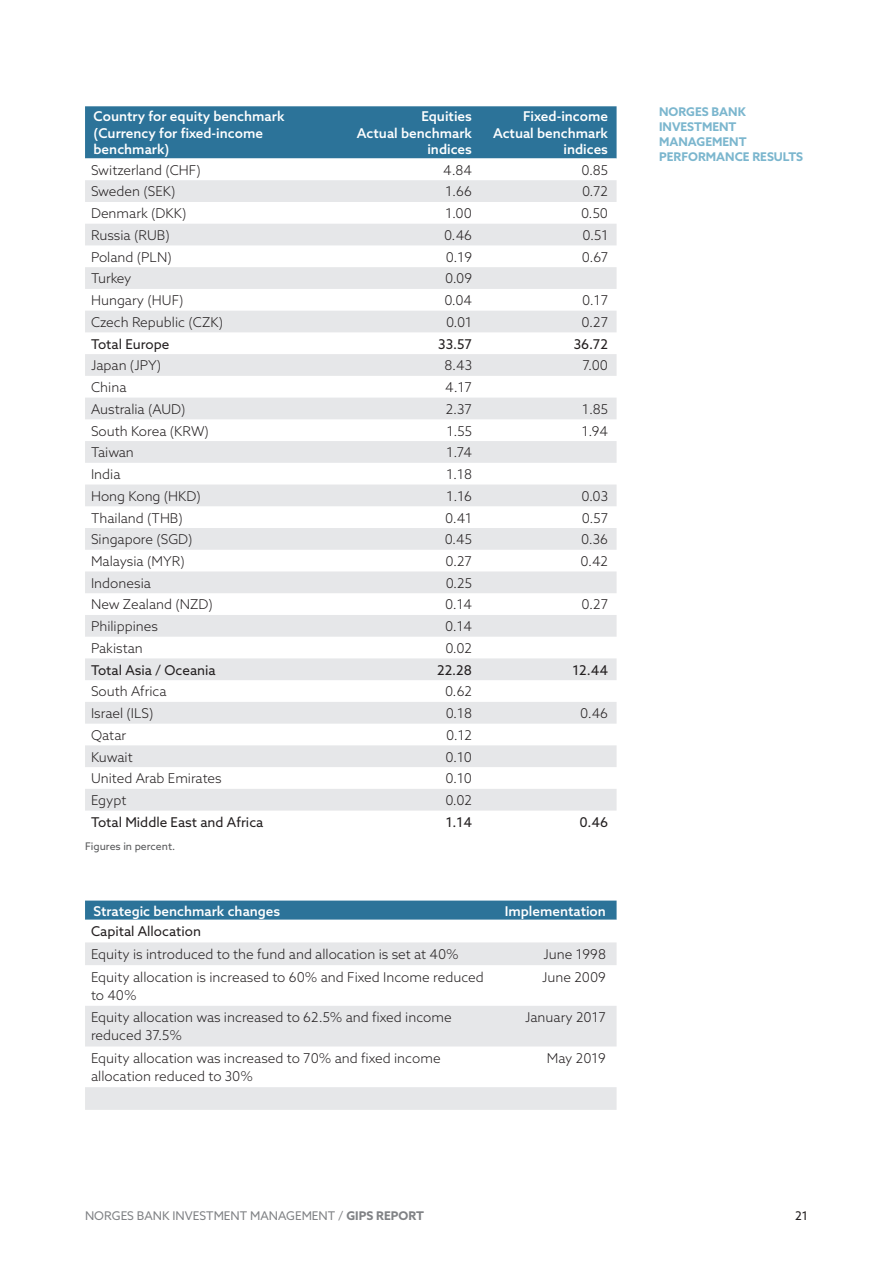
<style>
.page{position:relative;width:893px;height:1263px;background:#fff}
.page>*{position:absolute;margin:0;border:0;box-sizing:border-box;transform-origin:0 0}
.t1{font:300 13.5px/18px "Azo Sans";color:#231f20}
.t2{font:500 13.5px/16.5px "Azo Sans";color:#fff;text-align:right}
.t3{font:13.5px "Azo Sans";color:#231f20}
.t4{font:700 12px/15px "Azo Sans";color:#7bb6ce}
.t5{font:12px "Azo Sans";color:#808285}
.t6{font:12px "Azo Sans";color:#231f20}
.t7{font:10.5px "Azo Sans";color:#57585a}
.s1{font-weight:700}
</style>
<div class="page">
<div style="left:85px;top:106px;width:532px;height:52px;background:#2c7399"></div>
<svg style="left:85px;top:180px;width:532px;height:630px;fill:#e9eaeb"></svg>
<svg style="left:85px;top:900px;width:532px;height:20px;background:#36799e"></svg>
<svg style="left:85px;top:942px;width:532px;height:168px;fill:#eaebed"></svg>
<p class="t2" style="left:94px;top:108px;width:192px;text-align:left">Country for equity benchmark (Currency for fixed-income benchmark)</p>
<p class="t2" style="left:357px;top:108px;width:117px">Equities<br>Actual benchmark indices</p>
<p class="t2" style="left:493px;top:108px;width:117px">Fixed-income<br>Actual benchmark indices</p>
<p class="t1" style="left:91px;top:161px;width:111px">Switzerland (CHF)</p>
<p class="t1" style="left:443px;top:161px;width:30px">4.84</p>
<p class="t1" style="left:581px;top:161px;width:28px">0.85</p>
<p class="t1" style="left:91px;top:182px;width:86px">Sweden (SEK)</p>
<p class="t1" style="left:445px;top:182px;width:28px">1.66</p>
<p class="t1" style="left:582px;top:182px;width:28px">0.72</p>
<p class="t1" style="left:91px;top:204px;width:97px">Denmark (DKK)</p>
<p class="t1" style="left:445px;top:204px;width:28px">1.00</p>
<p class="t1" style="left:581px;top:204px;width:29px">0.50</p>
<p class="t1" style="left:91px;top:226px;width:80px">Russia (RUB)</p>
<p class="t1" style="left:444px;top:226px;width:29px">0.46</p>
<p class="t1" style="left:582px;top:226px;width:27px">0.51</p>
<p class="t1" style="left:91px;top:248px;width:82px">Poland (PLN)</p>
<p class="t1" style="left:446px;top:248px;width:28px">0.19</p>
<p class="t1" style="left:582px;top:248px;width:28px">0.67</p>
<p class="t1" style="left:91px;top:269px;width:42px">Turkey</p>
<p class="t1" style="left:445px;top:269px;width:28px">0.09</p>
<p class="t1" style="left:91px;top:291px;width:94px">Hungary (HUF)</p>
<p class="t1" style="left:444px;top:291px;width:29px">0.04</p>
<p class="t1" style="left:582px;top:291px;width:27px">0.17</p>
<p class="t1" style="left:91px;top:313px;width:134px">Czech Republic (CZK)</p>
<p class="t1" style="left:446px;top:313px;width:27px">0.01</p>
<p class="t1" style="left:582px;top:313px;width:28px">0.27</p>
<p class="t3" style="left:91px;top:335px;width:80px">Total Europe</p>
<p class="t3" style="left:438px;top:335px;width:35px">33.57</p>
<p class="t3" style="left:574px;top:335px;width:36px">36.72</p>
<p class="t1" style="left:91px;top:356px;width:72px">Japan (JPY)</p>
<p class="t1" style="left:444px;top:356px;width:29px">8.43</p>
<p class="t1" style="left:582px;top:356px;width:27px">7.00</p>
<p class="t1" style="left:91px;top:378px;width:37px">China</p>
<p class="t1" style="left:445px;top:378px;width:28px">4.17</p>
<p class="t1" style="left:91px;top:400px;width:96px">Australia (AUD)</p>
<p class="t1" style="left:446px;top:400px;width:28px">2.37</p>
<p class="t1" style="left:582px;top:400px;width:27px">1.85</p>
<p class="t1" style="left:91px;top:422px;width:119px">South Korea (KRW)</p>
<p class="t1" style="left:447px;top:422px;width:27px">1.55</p>
<p class="t1" style="left:582px;top:422px;width:28px">1.94</p>
<p class="t1" style="left:91px;top:443px;width:44px">Taiwan</p>
<p class="t1" style="left:447px;top:443px;width:27px">1.74</p>
<p class="t1" style="left:91px;top:465px;width:31px">India</p>
<p class="t1" style="left:446px;top:465px;width:27px">1.18</p>
<p class="t1" style="left:91px;top:487px;width:111px">Hong Kong (HKD)</p>
<p class="t1" style="left:447px;top:487px;width:27px">1.16</p>
<p class="t1" style="left:582px;top:487px;width:28px">0.03</p>
<p class="t1" style="left:91px;top:508px;width:93px">Thailand (THB)</p>
<p class="t1" style="left:445px;top:508px;width:28px">0.41</p>
<p class="t1" style="left:582px;top:508px;width:28px">0.57</p>
<p class="t1" style="left:91px;top:530px;width:103px">Singapore (SGD)</p>
<p class="t1" style="left:445px;top:530px;width:29px">0.45</p>
<p class="t1" style="left:581px;top:530px;width:28px">0.36</p>
<p class="t1" style="left:91px;top:552px;width:95px">Malaysia (MYR)</p>
<p class="t1" style="left:445px;top:552px;width:28px">0.27</p>
<p class="t1" style="left:580px;top:552px;width:29px">0.42</p>
<p class="t1" style="left:91px;top:574px;width:61px">Indonesia</p>
<p class="t1" style="left:446px;top:574px;width:28px">0.25</p>
<p class="t1" style="left:91px;top:595px;width:123px">New Zealand (NZD)</p>
<p class="t1" style="left:445px;top:595px;width:28px">0.14</p>
<p class="t1" style="left:582px;top:595px;width:28px">0.27</p>
<p class="t1" style="left:91px;top:617px;width:69px">Philippines</p>
<p class="t1" style="left:445px;top:617px;width:28px">0.14</p>
<p class="t1" style="left:91px;top:639px;width:53px">Pakistan</p>
<p class="t1" style="left:445px;top:639px;width:28px">0.02</p>
<p class="t3" style="left:91px;top:661px;width:126px">Total Asia / Oceania</p>
<p class="t3" style="left:437px;top:661px;width:36px">22.28</p>
<p class="t3" style="left:572px;top:661px;width:37px">12.44</p>
<p class="t1" style="left:91px;top:682px;width:77px">South Africa</p>
<p class="t1" style="left:445px;top:682px;width:28px">0.62</p>
<p class="t1" style="left:91px;top:704px;width:64px">Israel (ILS)</p>
<p class="t1" style="left:446px;top:704px;width:28px">0.18</p>
<p class="t1" style="left:580px;top:704px;width:29px">0.46</p>
<p class="t1" style="left:91px;top:726px;width:37px">Qatar</p>
<p class="t1" style="left:446px;top:726px;width:27px">0.12</p>
<p class="t1" style="left:91px;top:748px;width:43px">Kuwait</p>
<p class="t1" style="left:445px;top:748px;width:28px">0.10</p>
<p class="t1" style="left:91px;top:769px;width:132px">United Arab Emirates</p>
<p class="t1" style="left:445px;top:769px;width:28px">0.10</p>
<p class="t1" style="left:91px;top:791px;width:37px">Egypt</p>
<p class="t1" style="left:445px;top:791px;width:28px">0.02</p>
<p class="t3" style="left:91px;top:813px;width:174px">Total Middle East and Africa</p>
<p class="t3" style="left:446px;top:813px;width:28px">1.14</p>
<p class="t3" style="left:580px;top:813px;width:30px">0.46</p>
<p class="t7" style="left:85px;top:839px;width:92px">Figures in percent.</p>
<p class="t2" style="left:94px;top:902px;width:188px">Strategic benchmark changes</p>
<p class="t2" style="left:505px;top:902px;width:103px">Implementation</p>
<p class="t3" style="left:91px;top:923px;width:112px">Capital Allocation</p>
<p class="t1" style="left:91px;top:945px;width:369px">Equity is introduced to the fund and allocation is set at 40%</p>
<p class="t1" style="left:544px;top:945px;width:64px">June 1998</p>
<p class="t1" style="left:91px;top:968px;width:394px">Equity allocation is increased to 60% and Fixed Income reduced to 40%</p>
<p class="t1" style="left:542px;top:968px;width:65px">June 2009</p>
<p class="t1" style="left:91px;top:1008px;width:362px">Equity allocation was increased to 62.5% and fixed income reduced 37.5%</p>
<p class="t1" style="left:525px;top:1008px;width:82px">January 2017</p>
<p class="t1" style="left:91px;top:1049px;width:351px">Equity allocation was increased to 70% and fixed income allocation reduced to 30%</p>
<p class="t1" style="left:547px;top:1049px;width:61px">May 2019</p>
<p class="t4" style="left:659px;top:104px;width:146px">NORGES BANK<br>INVESTMENT<br>MANAGEMENT<br>PERFORMANCE RESULTS</p>
<p class="t5" style="left:85px;top:1208px;width:340px">NORGES BANK INVESTMENT MANAGEMENT / <span class="s1">GIPS REPORT</span></p>
<p class="t6" style="left:795px;top:1208px;width:14px">21</p>
</div>
